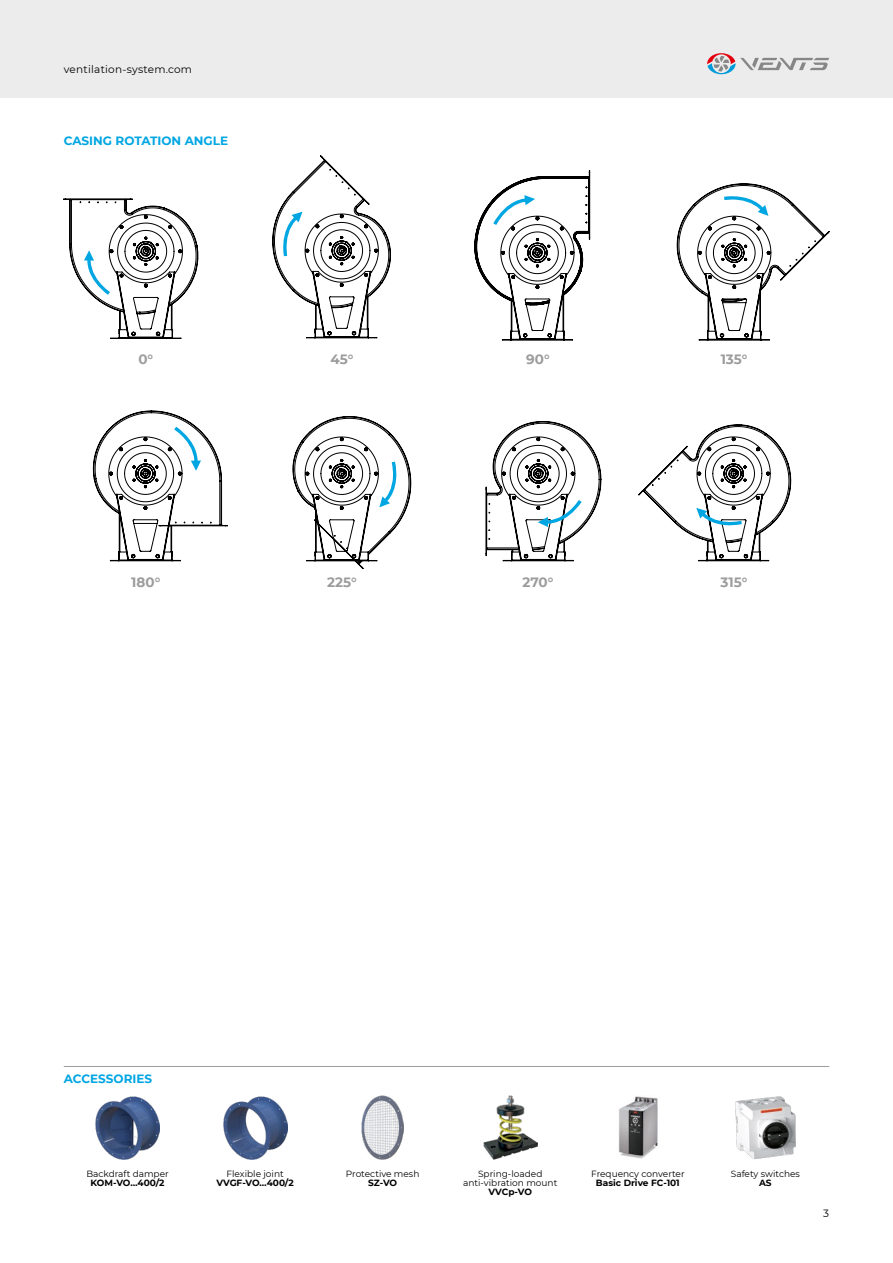
<style>
.page{position:relative;width:893px;height:1263px;background:#fff}
.page>*{position:absolute;margin:0;border:0;box-sizing:border-box;transform-origin:0 0}
.t1{font:700 13.5px "Montserrat";color:#9c9c9d}
.t2{font:700 12px "Montserrat";color:#00a6e2}
.t3{font:10.5px "Montserrat";letter-spacing:.025em;color:#000}
.t4{font:9px/9px "Montserrat";color:#000;text-align:center}
.t5{font:700 9px "Montserrat";color:#000}
</style>
<div class="page">
<div style="left:0;top:0;width:893px;height:98px;background:#ececec"></div>
<svg style="left:63px;top:198px;width:136px;height:141px"></svg>
<svg style="left:272px;top:155px;width:119px;height:184px"></svg>
<svg style="left:474px;top:170px;width:116px;height:171px"></svg>
<svg style="left:676px;top:183px;width:154px;height:158px"></svg>
<svg style="left:638px;top:424px;width:153px;height:138px"></svg>
<svg style="left:485px;top:421px;width:117px;height:141px"></svg>
<svg style="left:292px;top:416px;width:119px;height:153px"></svg>
<svg style="left:93px;top:410px;width:135px;height:152px"></svg>
<hr style="left:64px;top:1066px;width:765px;height:1px;background:#9c9c9d">
<img style="left:96px;top:1096px;width:63px;height:63px">
<img style="left:223px;top:1096px;width:64px;height:63px">
<img style="left:362px;top:1096px;width:42px;height:64px">
<img style="left:483px;top:1096px;width:54px;height:64px">
<img style="left:618px;top:1096px;width:40px;height:63px">
<img style="left:735px;top:1096px;width:61px;height:63px">
<svg style="left:707px;top:53px;width:122px;height:21px"></svg>
<p class="t3" style="left:64px;top:62px;width:130px">ventilation-system.com</p>
<h2 class="t2" style="left:64px;top:132px;width:166px">CASING ROTATION ANGLE</h2>
<h1 class="t1" style="left:138px;top:349px;width:16px">0°</h1>
<h1 class="t1" style="left:330px;top:349px;width:24px">45°</h1>
<h1 class="t1" style="left:526px;top:349px;width:25px">90°</h1>
<h1 class="t1" style="left:721px;top:349px;width:28px">135°</h1>
<h1 class="t1" style="left:131px;top:572px;width:31px">180°</h1>
<h1 class="t1" style="left:327px;top:572px;width:31px">225°</h1>
<h1 class="t1" style="left:523px;top:572px;width:32px">270°</h1>
<h1 class="t1" style="left:721px;top:572px;width:28px">315°</h1>
<h2 class="t2" style="left:64px;top:1070px;width:90px">ACCESSORIES</h2>
<p class="t4" style="left:86px;top:1169px;width:84px">Backdraft damper</p>
<p class="t5" style="left:91px;top:1176px;width:76px">KOM-VO…400/2</p>
<p class="t4" style="left:226px;top:1169px;width:59px">Flexible joint</p>
<p class="t5" style="left:216px;top:1176px;width:79px">VVGF-VO…400/2</p>
<p class="t4" style="left:346px;top:1169px;width:75px">Protective mesh</p>
<p class="t5" style="left:368px;top:1176px;width:31px">SZ-VO</p>
<p class="t4" style="left:463px;top:1169px;width:96px">Spring-loaded anti‑vibration mount</p>
<p class="t5" style="left:488px;top:1185px;width:45px">VVCp-VO</p>
<p class="t4" style="left:591px;top:1169px;width:95px">Frequency converter</p>
<p class="t5" style="left:596px;top:1176px;width:85px">Basic Drive FC-101</p>
<p class="t4" style="left:731px;top:1169px;width:71px">Safety switches</p>
<p class="t5" style="left:759px;top:1176px;width:14px">AS</p>
<p class="t3" style="left:823px;top:1206px;width:7px">3</p>
</div>
